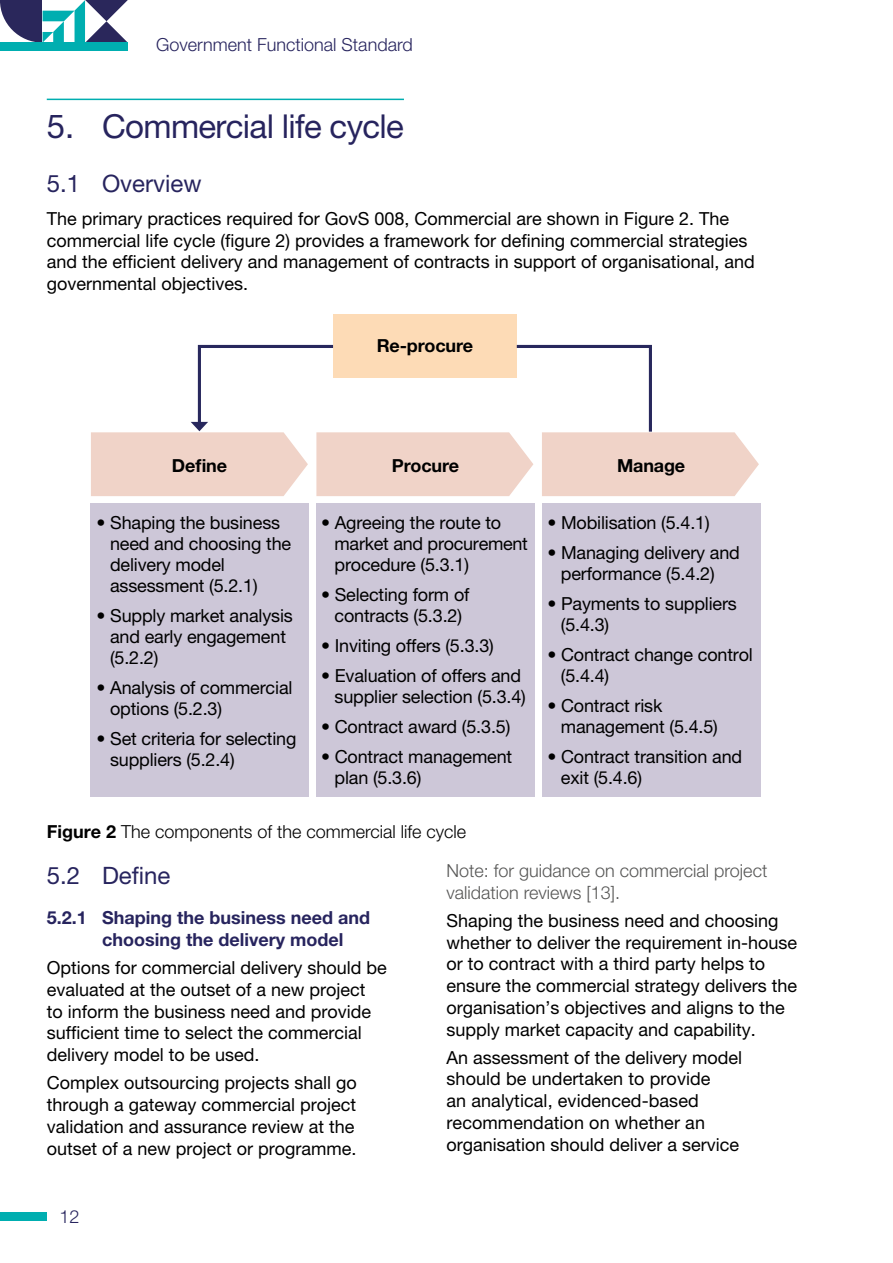
<style>
.page{position:relative;width:893px;height:1263px;background:#fff}
.page>*{position:absolute;margin:0;border:0;box-sizing:border-box;transform-origin:0 0}
._1_Page_Header_Nos{font:33px "Helvetica Neue LT Pro";letter-spacing:-.02em;color:#27245e}
._2_Header_Nos{font:24px "Helvetica Neue LT Pro";color:#27245e}
.Body_Roman{font:18px/21.8px "Helvetica Neue LT Pro";color:#000}
.Notes{font:300 18px/21.8px "Helvetica Neue LT Pro";color:#575756}
._3_Subhead_Nos{font:700 18px/21.6px "Helvetica Neue LT Pro";color:#27245e}
.Captions{font:300 18px "Helvetica Neue LT Pro";color:#000}
.t1{font:300 18px "Helvetica Neue LT Pro";color:#27245e}
.t2{font:700 18px "Helvetica Neue LT Pro";letter-spacing:-.01em;color:#000}
.s1{font-weight:700}
</style>
<div class="page">
<div style="left:0;top:1212px;width:47px;height:8px;background:#00aeb0"></div>
<svg style="left:0;top:0;width:128px;height:43px"></svg>
<div style="left:0;top:43px;width:128px;height:8px;background:#00aeb0"></div>
<hr style="left:47px;top:99px;width:357px;height:1px;background:#00aeb0">
<div style="left:333px;top:314px;width:184px;height:64px;background:#fddbb6"></div>
<div style="left:542px;top:504px;width:218px;height:293px;background:#cdc7d8"></div>
<div style="left:90px;top:504px;width:219px;height:293px;background:#cdc7d8"></div>
<div style="left:316px;top:504px;width:219px;height:293px;background:#cdc7d8"></div>
<svg style="left:91px;top:344px;width:668px;height:152px"></svg>
<p class="t1" style="left:156px;top:34px;width:258px">Government Functional Standard</p>
<h1 class="_1_Page_Header_Nos" style="left:47px;top:107px;width:359px">5. Commercial life cycle</h1>
<h2 class="_2_Header_Nos" style="left:47px;top:170px;width:156px">5.1 Overview</h2>
<p class="Body_Roman" style="left:47px;top:207px;width:710px">The primary practices required for GovS 008, Commercial are shown in Figure 2. The commercial life cycle (figure 2) provides a framework for defining commercial strategies and the efficient delivery and management of contracts in support of organisational, and governmental objectives.</p>
<p class="t2" style="left:377px;top:335px;width:98px">Re-procure</p>
<p class="t2" style="left:172px;top:454px;width:57px">Define</p>
<p class="t2" style="left:392px;top:454px;width:69px">Procure</p>
<p class="t2" style="left:617px;top:454px;width:70px">Manage</p>
<p class="Body_Roman" style="left:110px;top:512px;width:183px;line-height:21px;text-indent:-14px">• Shaping the business need and choosing the delivery model assessment (5.2.1)</p>
<p class="Body_Roman" style="left:110px;top:605px;width:184px;line-height:21px;text-indent:-14px">• Supply market analysis and early engagement (5.2.2)</p>
<p class="Body_Roman" style="left:110px;top:677px;width:184px;line-height:21px;text-indent:-14px">• Analysis of commercial options (5.2.3)</p>
<p class="Body_Roman" style="left:110px;top:728px;width:188px;line-height:21px;text-indent:-14px">• Set criteria for selecting suppliers (5.2.4)</p>
<p class="Body_Roman" style="left:335px;top:512px;width:195px;line-height:21px;text-indent:-14px">• Agreeing the route to market and procurement procedure (5.3.1)</p>
<p class="Body_Roman" style="left:321px;top:584px;width:150px;line-height:21px;text-align:center">• Selecting form of contracts (5.3.2)</p>
<p class="Body_Roman" style="left:321px;top:634px;width:174px">• Inviting offers (5.3.3)</p>
<p class="Body_Roman" style="left:321px;top:665px;width:206px;line-height:21px;text-align:right">• Evaluation of offers and supplier selection (5.3.4)</p>
<p class="Body_Roman" style="left:321px;top:715px;width:191px">• Contract award (5.3.5)</p>
<p class="Body_Roman" style="left:335px;top:746px;width:179px;line-height:21px;text-indent:-14px">• Contract management plan (5.3.6)</p>
<p class="Body_Roman" style="left:547px;top:511px;width:164px">• Mobilisation (5.4.1)</p>
<p class="Body_Roman" style="left:561px;top:542px;width:180px;line-height:21px;text-indent:-14px">• Managing delivery and performance (5.4.2)</p>
<p class="Body_Roman" style="left:561px;top:593px;width:177px;line-height:21px;text-indent:-14px">• Payments to suppliers (5.4.3)</p>
<p class="Body_Roman" style="left:561px;top:644px;width:193px;line-height:21px;text-indent:-14px">• Contract change control (5.4.4)</p>
<p class="Body_Roman" style="left:561px;top:695px;width:158px;line-height:21px;text-indent:-14px">• Contract risk management (5.4.5)</p>
<p class="Body_Roman" style="left:561px;top:746px;width:183px;line-height:21px;text-indent:-14px">• Contract transition and exit (5.4.6)</p>
<p class="Captions" style="left:47px;top:821px;width:421px"><span class="s1">Figure 2</span> The components of the commercial life cycle</p>
<h2 class="_2_Header_Nos" style="left:47px;top:861px;width:125px">5.2 Define</h2>
<h3 class="_3_Subhead_Nos" style="left:102px;top:907px;width:270px;text-indent:-55px">5.2.1 Shaping the business need and choosing the delivery model</h3>
<p class="Body_Roman" style="left:47px;top:957px;width:342px">Options for commercial delivery should be evaluated at the outset of a new project<br>to inform the business need and provide sufficient time to select the commercial delivery model to be used.</p>
<p class="Body_Roman" style="left:47px;top:1072px;width:312px">Complex outsourcing projects shall go through a gateway commercial project validation and assurance review at the outset of a new project or programme.</p>
<p class="Notes" style="left:446px;top:859px;width:322px">Note: for guidance on commercial project validation reviews [13].</p>
<p class="Body_Roman" style="left:446px;top:909px;width:352px">Shaping the business need and choosing whether to deliver the requirement in-house or to contract with a third party helps to ensure the commercial strategy delivers the organisation’s objectives and aligns to the supply market capacity and capability.</p>
<p class="Body_Roman" style="left:446px;top:1046px;width:297px">An assessment of the delivery model should be undertaken to provide<br>an analytical, evidenced-based recommendation on whether an organisation should deliver a service</p>
<p class="t1" style="left:60px;top:1205px;width:22px">12</p>
</div>
